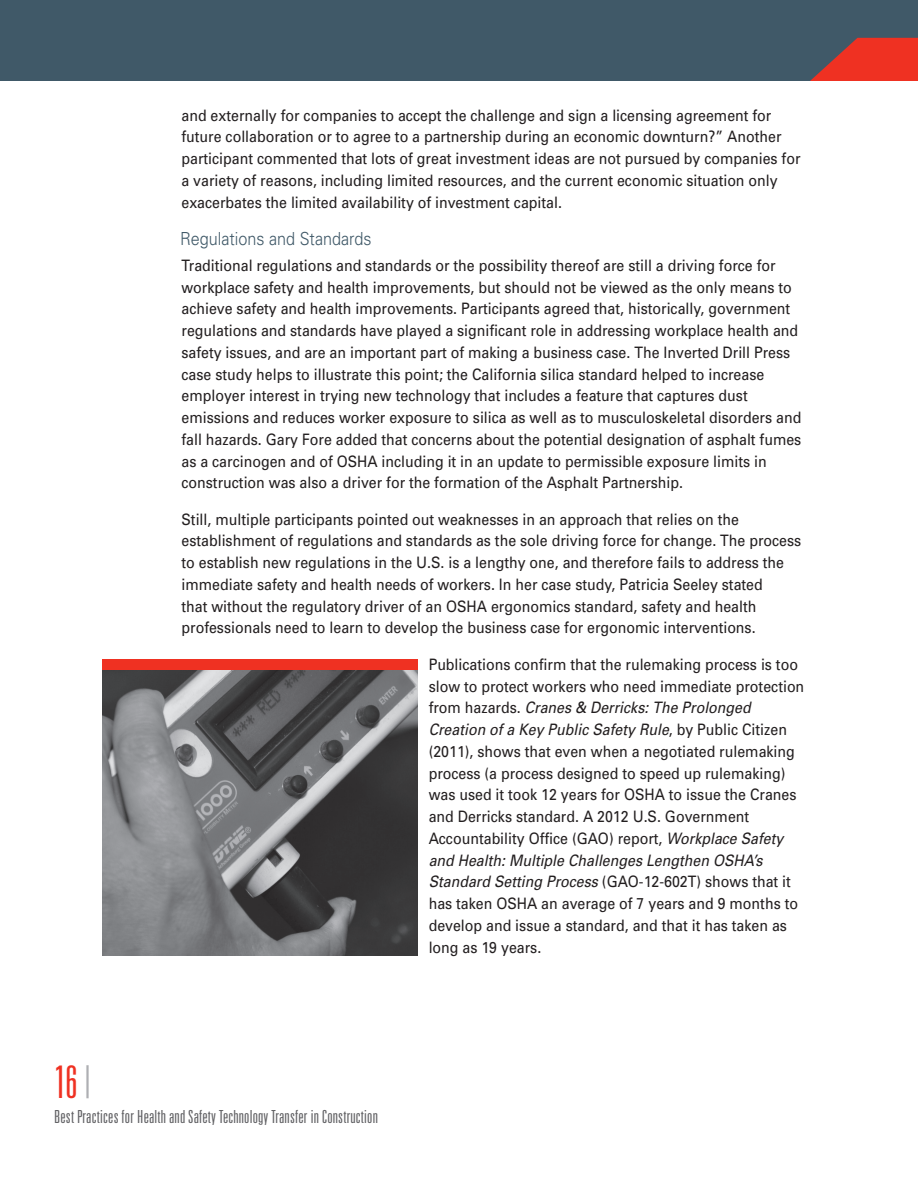
<style>
.page{position:relative;width:918px;height:1188px;background:#fff}
.page>*{position:absolute;margin:0;border:0;box-sizing:border-box;transform-origin:0 0}
.t1{font:300 ultra-condensed 45px "Univers";color:#ef3122}
.t2{font:300 ultra-condensed 18px "Univers";letter-spacing:.01em;color:#636366;scale:1.05 1}
.Subhead_3{font:300 18px "Univers";color:#405968;scale:.9 1}
.Body_1_Column_Indent{font:15.75px/21.8px "Univers";color:#231f20;scale:.9 1}
.s1{color:#aeafb3}
.s2{font-style:italic}
</style>
<div class="page">
<div style="left:0;top:0;width:918px;height:81px;background:#405968"></div>
<svg style="left:810px;top:38px;width:108px;height:43px"></svg>
<img style="left:102px;top:670px;width:316px;height:286px">
<div style="left:102px;top:659px;width:316px;height:11px;background:#ef3122"></div>
<h1 class="t1" style="left:54px;top:1059px;width:40px">16 <span class="s1">|</span></h1>
<p class="Body_1_Column_Indent" style="left:182px;top:104px;width:689px">and externally for companies to accept the challenge and sign a licensing agreement for future collaboration or to agree to a partnership during an economic downturn?” Another participant commented that lots of great investment ideas are not pursued by companies for a variety of reasons, including limited resources, and the current economic situation only exacerbates the limited availability of investment capital.</p>
<p class="Subhead_3" style="left:180px;top:228px;width:215px">Regulations and Standards</p>
<p class="Body_1_Column_Indent" style="left:182px;top:254px;width:690px">Traditional regulations and standards or the possibility thereof are still a driving force for workplace safety and health improvements, but should not be viewed as the only means to achieve safety and health improvements. Participants agreed that, historically, government regulations and standards have played a significant role in addressing workplace health and safety issues, and are an important part of making a business case. The Inverted Drill Press case study helps to illustrate this point; the California silica standard helped to increase employer interest in trying new technology that includes a feature that captures dust emissions and reduces worker exposure to silica as well as to musculoskeletal disorders and fall hazards. Gary Fore added that concerns about the potential designation of asphalt fumes as a carcinogen and of OSHA including it in an update to permissible exposure limits in construction was also a driver for the formation of the Asphalt Partnership.</p>
<p class="Body_1_Column_Indent" style="left:182px;top:508px;width:690px">Still, multiple participants pointed out weaknesses in an approach that relies on the establishment of regulations and standards as the sole driving force for change. The process to establish new regulations in the U.S. is a lengthy one, and therefore fails to address the immediate safety and health needs of workers. In her case study, Patricia Seeley stated<br>that without the regulatory driver of an OSHA ergonomics standard, safety and health professionals need to learn to develop the business case for ergonomic interventions.</p>
<p class="Body_1_Column_Indent" style="left:429px;top:653px;width:419px">Publications confirm that the rulemaking process is too slow to protect workers who need immediate protection from hazards. <span class="s2">Cranes &amp; Derricks: The Prolonged Creation of a Key Public Safety Rule</span>, by Public Citizen (2011), shows that even when a negotiated rulemaking process (a process designed to speed up rulemaking) was used it took 12 years for OSHA to issue the Cranes and Derricks standard. A 2012 U.S. Government Accountability Office (GAO) report, <span class="s2">Workplace Safety and Health: Multiple Challenges Lengthen OSHA’s Standard Setting Process</span> (GAO-12-602T) shows that it has taken OSHA an average of 7 years and 9 months to develop and issue a standard, and that it has taken as long as 19 years.</p>
<p class="t2" style="left:54px;top:1107px;width:310px">Best Practices for Health and Safety Technology Transfer in Construction</p>
</div>
